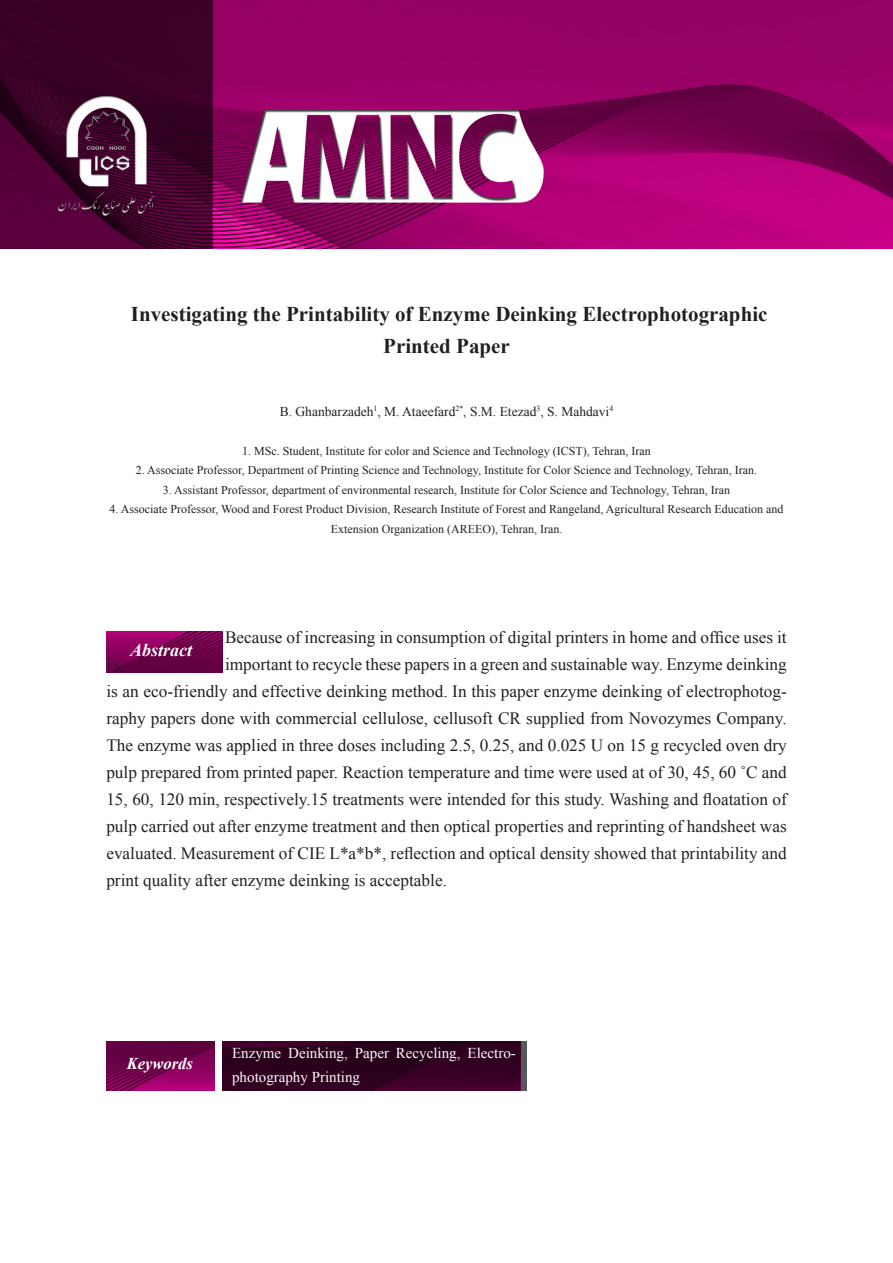
<style>
.page{position:relative;width:893px;height:1263px;background:#fff}
.page>*{position:absolute;margin:0;border:0;box-sizing:border-box;transform-origin:0 0}
.English{font:700 21px/31.5px "Times New Roman";color:#231f20;text-align:center}
.t1{font:italic 700 18px "Times New Roman";color:#fcfcfc}
.English-2{font:17.25px/27px "Times New Roman";color:#231f20}
.t2{font:italic 700 16.5px "Times New Roman";color:#fff}
.English-3{font:15px "Times New Roman";color:#fafafa}
.English-4{font:13.5px "Times New Roman";color:#231f20}
.English-5{font:12px/19.5px "Times New Roman";color:#231f20;text-align:center}
.English-6{font:7.8px "Times New Roman";color:#231f20}
</style>
<div class="page">
<img style="left:0;top:0;width:893px;height:249px">
<img style="left:106px;top:631px;width:116px;height:42px">
<img style="left:106px;top:1042px;width:108px;height:49px">
<img style="left:222px;top:1042px;width:298px;height:49px">
<p class="English" style="left:131px;top:298px;width:638px">Investigating the Printability of Enzyme Deinking Electrophotographic<br>Printed Paper</p>
<p class="English-4" style="left:280px;top:402px;width:331px">B. Ghanbarzadeh M, Ataeefard M. S,<sup>*2</sup> . Etezad .S, Mahdavi</p>
<p class="English-6" style="left:609px;top:403px;width:5px">4</p>
<p class="English-5" style="left:242px;top:441px;width:410px">1. MSc. Student, Institute for color and Science and Technology (ICST ,) Tehran, Iran</p>
<p class="English-5" style="left:136px;top:460px;width:623px">2. Associate Professor, Department of Printing Science and Technology, Institute for Color Science and Technology, Tehran, Iran.</p>
<p class="English-5" style="left:163px;top:480px;width:569px">3. Assistant Professor, department of environmental research, Institute for Color Science and Technology, Tehran, Iran</p>
<p class="English-5" style="left:110px;top:499px;width:675px">4. Associate Professor, Wood and Forest Product Division, Research Institute of Forest and Rangeland, Agricultural Research Education and<br>Extension Organization (AREEO ,) Tehran, Iran.</p>
<p class="English-6" style="left:373px;top:403px;width:5px">1</p>
<p class="English-6" style="left:536px;top:403px;width:5px">3</p>
<p class="English-4" style="left:396px;top:402px;width:5px">.</p>
<p class="English-2" style="left:106px;top:651px;width:16px">si</p>
<p class="t1" style="left:130px;top:637px;width:64px">Abstract</p>
<p class="English-2" style="left:225px;top:624px;width:563px">Because of increasing in consumption of digital printers in home and office uses it important to recycle these papers in a green and sustainable way. Enzyme deinking</p>
<p class="English-2" style="left:106px;top:678px;width:682px">is an eco-friendly and effective deinking method. In this paper enzyme deinking of electrophotog-</p>
<p class="English-2" style="left:106px;top:732px;width:682px;text-align:justify">The enzyme was applied in three doses including 2.5, 0.25, and 0.025 U on 15 g recycled oven dry pulp prepared from printed paper. Reaction temperature and time were used at of 30, 45, 60 C˚ and 15, 60, 120 min, respectively.15 treatments were intended for this study. Washing and floatation of pulp carried out after enzyme treatment and then optical properties and reprinting of handsheet was evaluated. Measurement of CIE L , *b*a* reflection and optical density showed that printability and print quality after enzyme deinking is acceptable.</p>
<p class="English-2" style="left:106px;top:705px;width:682px">raphy papers done with commercial cellulose, cellusoft CR supplied from Novozymes Company.</p>
<p class="t2" style="left:127px;top:1052px;width:67px">Keywords</p>
<p class="English-3" style="left:288px;top:1043px;width:61px">Deinking,</p>
<p class="English-3" style="left:396px;top:1043px;width:66px">Recycling,</p>
<p class="English-3" style="left:232px;top:1043px;width:51px">Enzyme</p>
<p class="English-3" style="left:355px;top:1043px;width:36px">Paper</p>
<p class="English-3" style="left:467px;top:1043px;width:50px">Electro-</p>
<p class="English-3" style="left:232px;top:1067px;width:129px">photography Printing</p>
</div>
